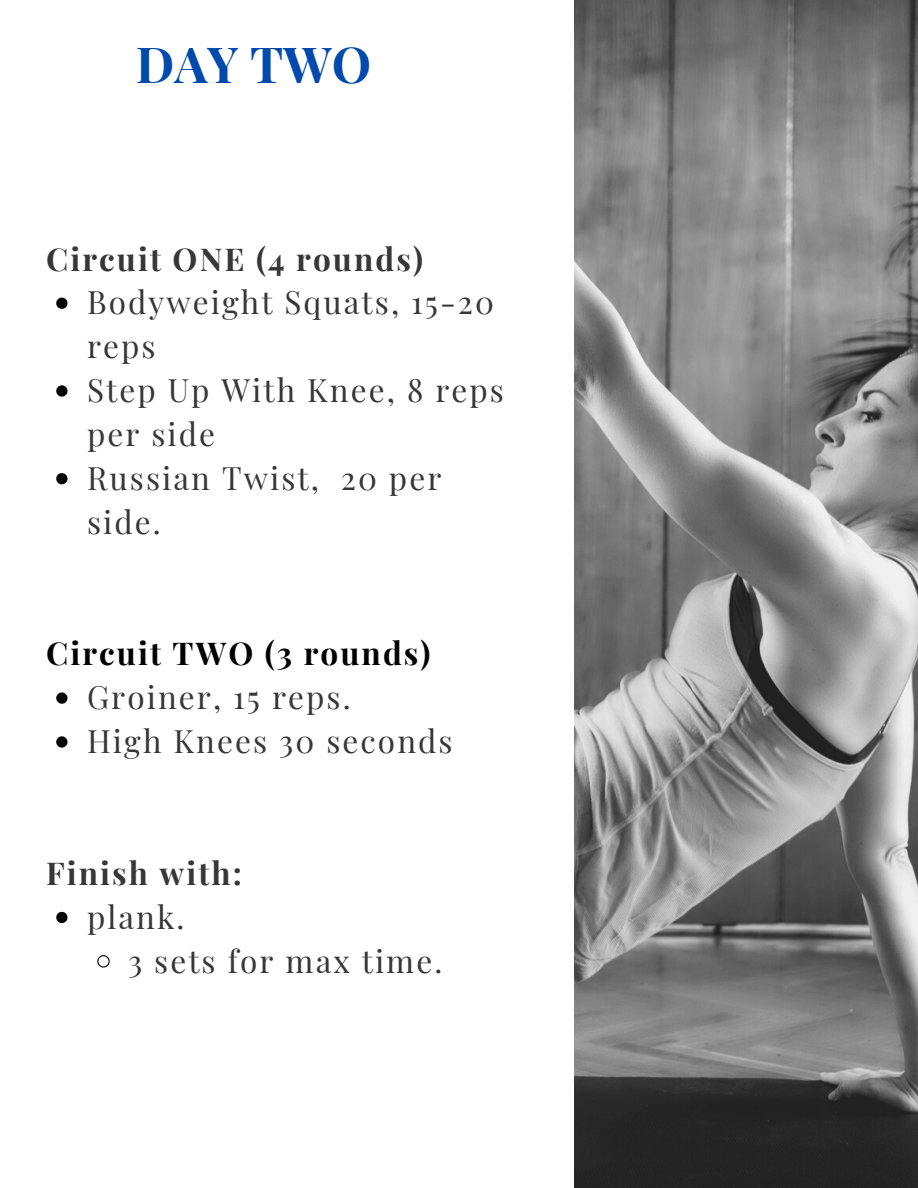
<style>
.page{position:relative;width:918px;height:1188px;background:#fff}
.page>*{position:absolute;margin:0;border:0;box-sizing:border-box;transform-origin:0 0}
.t1{font:700 49.8px "Playfair Display";color:#004aad}
.t2{font:31.5px/43.8px "Playfair Display";letter-spacing:.065em;color:#373737}
.t3{font:700 31.5px "Playfair Display";letter-spacing:.065em;color:#373737}
.t4{font:700 31.5px "Playfair Display";letter-spacing:.065em;color:#000}
</style>
<div class="page">
<img style="left:574px;top:0;width:344px;height:1188px">
<svg style="left:56px;top:298px;width:12px;height:11px"></svg>
<svg style="left:56px;top:385px;width:12px;height:12px"></svg>
<svg style="left:56px;top:473px;width:12px;height:11px"></svg>
<svg style="left:56px;top:692px;width:12px;height:12px"></svg>
<svg style="left:56px;top:736px;width:12px;height:12px"></svg>
<svg style="left:56px;top:912px;width:12px;height:11px"></svg>
<svg style="left:97px;top:955px;width:13px;height:13px"></svg>
<h1 class="t1" style="left:136px;top:29px;width:237px">DAY TWO</h1>
<p class="t3" style="left:46px;top:237px;width:378px">Circuit ONE (4 rounds)</p>
<p class="t2" style="left:87px;top:279px;width:418px">Bodyweight Squats, 15-20 reps<br>Step Up With Knee, 8 reps per side<br>Russian Twist, 20 per side.</p>
<p class="t4" style="left:46px;top:631px;width:386px">Circuit TWO (3 rounds)</p>
<p class="t2" style="left:87px;top:674px;width:367px">Groiner, 15 reps.<br>High Knees 30 seconds</p>
<p class="t3" style="left:46px;top:851px;width:197px">Finish with:</p>
<p class="t2" style="left:128px;top:894px;width:316px;text-indent:-41px">plank.<br>3 sets for max time.</p>
</div>
